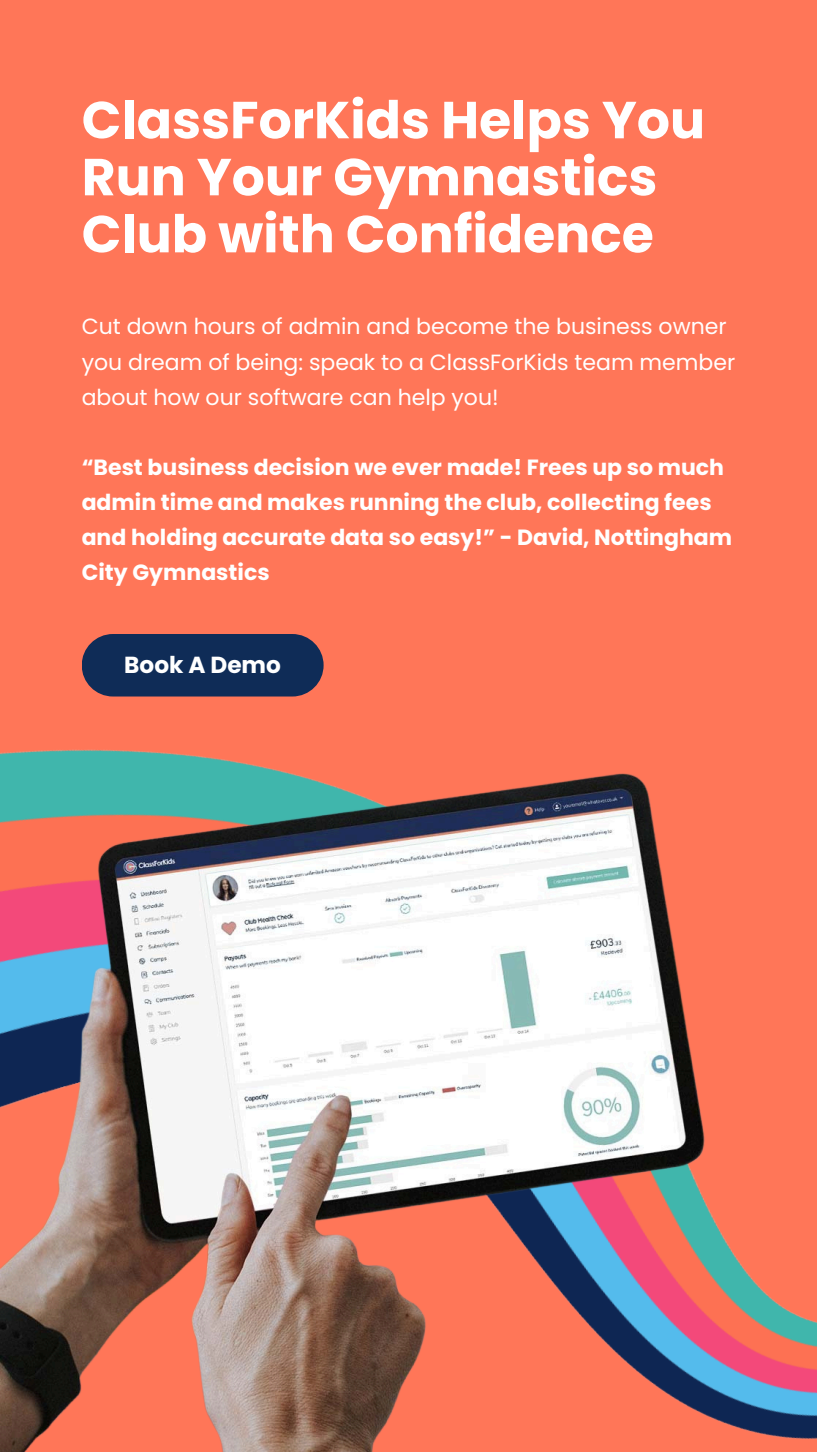
<style>
.page{position:relative;width:817px;height:1452px;background:#fff}
.page>*{position:absolute;margin:0;border:0;box-sizing:border-box;transform-origin:0 0}
.t1{font:700 52px/57px "Poppins";color:#fff}
.t2{font:700 23.2px "Poppins";color:#fff}
.t3{font:700 22px/35.1px "Poppins";color:#fff}
.t4{font:22px/35.1px "Poppins";color:#fff}
</style>
<div class="page">
<div style="left:0;top:0;width:816px;height:1451px;background:#ff7658"></div>
<img style="left:0;top:665px;width:789px;height:786px">
<div style="left:82px;top:634px;width:241px;height:62px;background:#0f2c57;border-radius:31px"></div>
<p class="t1" style="left:82px;top:92px;width:624px">ClassForKids Helps You<br>Run Your Gymnastics<br>Club with Confidence</p>
<h1 class="t4" style="left:82px;top:309px;width:655px">Cut down hours of admin and become the business owner you dream of being: speak to a ClassForKids team member about how our software can help you!</h1>
<p class="t3" style="left:82px;top:449px;width:651px">“Best business decision we ever made! Frees up so much admin time and makes running the club, collecting fees and holding accurate data so easy!” - David, Nottingham City Gymnastics</p>
<h2 class="t2" style="left:124px;top:648px;width:158px">Book A Demo</h2>
</div>
